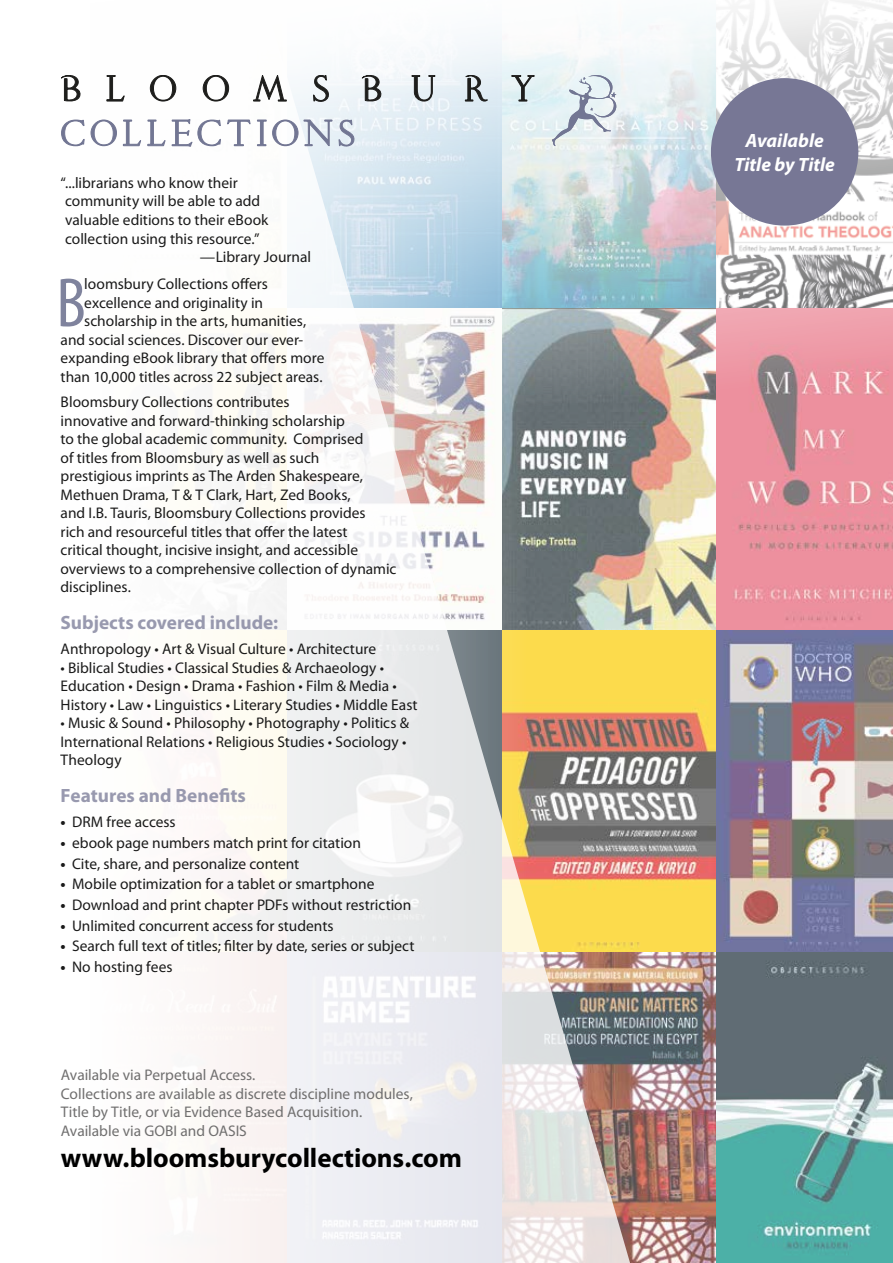
<style>
.page{position:relative;width:893px;height:1263px;background:#fff}
.page>*{position:absolute;margin:0;border:0;box-sizing:border-box;transform-origin:0 0}
.t1{font:condensed 70.35px "Myriad Pro";color:#717592}
.t2{font:700 27px "Myriad Pro";color:#000}
.t3{font:700 19.35px "Myriad Pro";color:#8d8ea6}
.t4{font:italic 700 19.35px/23.1px "Myriad Pro";color:#fff;text-align:center}
.t5{font:15.45px/18.5px "Myriad Pro";color:#000}
.t6{font:15.45px/18.5px "Myriad Pro";letter-spacing:-.005em;color:#706f6f}
.s1{font-weight:700}
</style>
<div class="page">
<img style="left:634px;top:802px;width:259px;height:461px">
<svg style="left:213px;top:802px;width:421px;height:461px"></svg>
<img style="left:72px;top:0;width:821px;height:802px">
<svg style="left:552px;top:75px;width:64px;height:71px;background:#d5dde4"></svg>
<svg style="left:61px;top:75px;width:20px;height:27px"></svg>
<svg style="left:106px;top:75px;width:19px;height:27px"></svg>
<svg style="left:150px;top:75px;width:26px;height:27px"></svg>
<svg style="left:203px;top:75px;width:26px;height:27px"></svg>
<svg style="left:253px;top:75px;width:34px;height:29px"></svg>
<svg style="left:313px;top:75px;width:18px;height:29px"></svg>
<svg style="left:360px;top:75px;width:21px;height:27px"></svg>
<svg style="left:411px;top:75px;width:24px;height:27px"></svg>
<svg style="left:464px;top:75px;width:24px;height:57px"></svg>
<svg style="left:511px;top:75px;width:24px;height:27px"></svg>
<svg style="left:61px;top:120px;width:24px;height:26px"></svg>
<svg style="left:91px;top:119px;width:26px;height:27px"></svg>
<svg style="left:123px;top:120px;width:18px;height:26px"></svg>
<svg style="left:147px;top:120px;width:19px;height:26px"></svg>
<svg style="left:172px;top:119px;width:49px;height:28px"></svg>
<svg style="left:227px;top:120px;width:24px;height:26px"></svg>
<svg style="left:257px;top:111px;width:76px;height:35px"></svg>
<svg style="left:339px;top:119px;width:17px;height:30px"></svg>
<div style="left:711px;top:78px;width:147px;height:148px;background:#777795;border-radius:50%"></div>
<p class="t5" style="left:61px;top:173px;width:179px">“...librarians who know their</p>
<p class="t5" style="left:65px;top:192px;width:197px">community will be able to add</p>
<p class="t5" style="left:65px;top:210px;width:205px">valuable editions to their eBook</p>
<p class="t5" style="left:65px;top:229px;width:196px">collection using this resource.”</p>
<p class="t5" style="left:200px;top:247px;width:113px">—Library Journal</p>
<h1 class="t1" style="left:56px;top:260px;width:31px">B</h1>
<p class="t5" style="left:84px;top:275px;width:185px">loomsbury Collections offers</p>
<p class="t5" style="left:84px;top:293px;width:180px">excellence and originality in</p>
<p class="t5" style="left:84px;top:312px;width:223px">scholarship in the arts, humanities,</p>
<p class="t5" style="left:61px;top:330px;width:244px">and social sciences. Discover our ever-</p>
<p class="t5" style="left:61px;top:349px;width:265px">expanding eBook library that offers more</p>
<p class="t5" style="left:61px;top:367px;width:264px">than 10,000 titles across 22 subject areas.</p>
<p class="t5" style="left:61px;top:392px;width:337px">Bloomsbury Collections contributes<br>innovative and forward-thinking scholarship<br>to the global academic community. Comprised<br>of titles from Bloomsbury as well as such<br>prestigious imprints as The Arden Shakespeare, Methuen Drama, T &amp; T Clark, Hart, Zed Books,<br>and I.B. Tauris, Bloomsbury Collections provides<br>rich and resourceful titles that offer the latest<br>critical thought, incisive insight, and accessible overviews to a comprehensive collection of dynamic disciplines.</p>
<p class="t3" style="left:61px;top:610px;width:219px">Subjects covered include:</p>
<p class="t5" style="left:61px;top:639px;width:317px">Anthropology • Art &amp; Visual Culture • Architecture</p>
<p class="t5" style="left:61px;top:658px;width:358px">• Biblical Studies • Classical Studies &amp; Archaeology •<br>Education • Design • Drama • Fashion • Film &amp; Media •<br>History • Law • Linguistics • Literary Studies • Middle East</p>
<p class="t5" style="left:61px;top:714px;width:350px">• Music &amp; Sound • Philosophy • Photography • Politics &amp;<br>International Relations • Religious Studies • Sociology •<br>Theology</p>
<p class="t3" style="left:61px;top:783px;width:187px">Features and Benefits</p>
<p class="t5" style="left:61px;top:812px;width:116px"><span class="s1">•</span> DRM free access</p>
<p class="t5" style="left:61px;top:833px;width:302px"><span class="s1">•</span> ebook page numbers match print for citation</p>
<p class="t5" style="left:61px;top:854px;width:240px"><span class="s1">•</span> Cite, share, and personalize content</p>
<p class="t5" style="left:61px;top:874px;width:315px"><span class="s1">•</span> Mobile optimization for a tablet or smartphone</p>
<p class="t5" style="left:61px;top:895px;width:352px"><span class="s1">•</span> Download and print chapter PDFs without restriction</p>
<p class="t5" style="left:61px;top:916px;width:275px"><span class="s1">•</span> Unlimited concurrent access for students</p>
<p class="t5" style="left:61px;top:936px;width:355px"><span class="s1">•</span> Search full text of titles; filter by date, series or subject</p>
<p class="t5" style="left:61px;top:957px;width:113px"><span class="s1">•</span> No hosting fees</p>
<p class="t6" style="left:61px;top:1065px;width:354px">Available via Perpetual Access.<br>Collections are available as discrete discipline modules, Title by Title, or via Evidence Based Acquisition.<br>Available via GOBI and OASIS</p>
<h2 class="t2" style="left:61px;top:1140px;width:403px">www.bloomsburycollections.com</h2>
<p class="t4" style="left:734px;top:129px;width:102px">Available<br>Title by Title</p>
</div>
